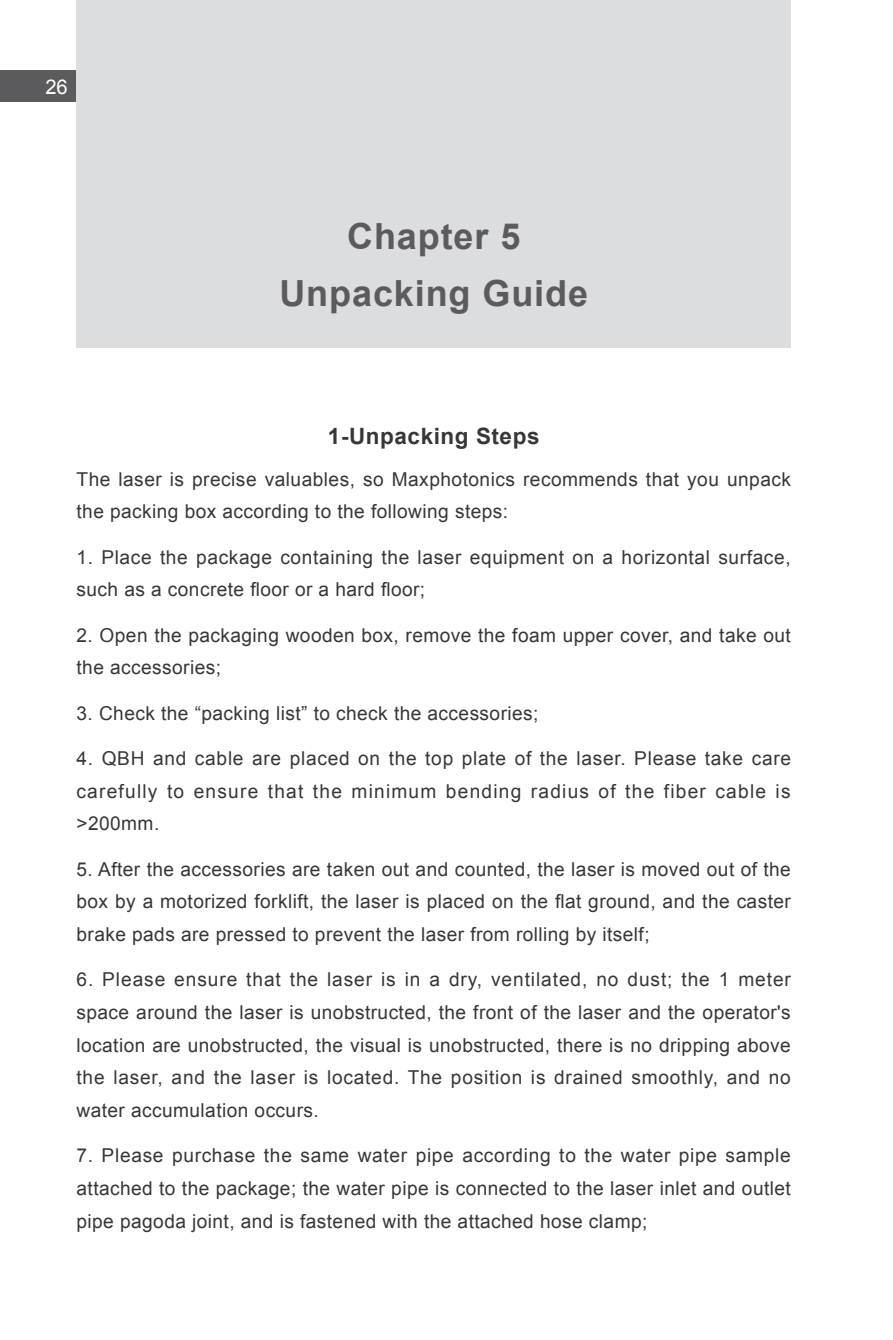
<style>
.page{position:relative;width:893px;height:1340px;background:#fff}
.page>*{position:absolute;margin:0;border:0;box-sizing:border-box;transform-origin:0 0}
.t1{font:700 36px/56.2px "Arial";letter-spacing:.025em;color:#5b5b5e;text-align:center}
.t2{font:700 22.5px "Arial";letter-spacing:.025em;color:#383738}
.t3{font:20.25px "Arial";color:#fff}
.t4{font:19.12px/32.6px "Arial";letter-spacing:.02em;color:#383738;text-align:justify}
</style>
<div class="page">
<div style="left:0;top:70px;width:77px;height:32px;background:#5b5b5e"></div>
<div style="left:77px;top:0;width:714px;height:348px;background:#dcddde"></div>
<p class="t3" style="left:45px;top:79px;width:24px">26</p>
<h1 class="t1" style="left:279px;top:212px;width:310px">Chapter 5<br>Unpacking Guide</h1>
<p class="t2" style="left:328px;top:428px;width:213px">1-Unpacking Steps</p>
<p class="t4" style="left:77px;top:464px;width:716px">The laser is precise valuables, so Maxphotonics recommends that you unpack the packing box according to the following steps:</p>
<p class="t4" style="left:77px;top:542px;width:716px">1. Place the package containing the laser equipment on a horizontal surface, such as a concrete 昀氀oor or a hard 昀氀oor;</p>
<p class="t4" style="left:77px;top:620px;width:716px">2. Open the packaging wooden box, remove the foam upper cover, and take out the accessories;</p>
<p class="t4" style="left:77px;top:698px;width:463px">3. Check the “packing list” to check the accessories;</p>
<p class="t4" style="left:77px;top:743px;width:716px">4. QBH and cable are placed on the top plate of the laser. Please take care carefully to ensure that the minimum bending radius of the fiber cable is &gt;200mm.</p>
<p class="t4" style="left:77px;top:854px;width:716px">5. After the accessories are taken out and counted, the laser is moved out of the box by a motorized forklift, the laser is placed on the 昀氀at ground, and the caster brake pads are pressed to prevent the laser from rolling by itself;</p>
<p class="t4" style="left:77px;top:965px;width:716px">6. Please ensure that the laser is in a dry, ventilated, no dust; the 1 meter space around the laser is unobstructed, the front of the laser and the operator's location are unobstructed, the visual is unobstructed, there is no dripping above the laser, and the laser is located. The position is drained smoothly, and no water accumulation occurs.</p>
<p class="t4" style="left:77px;top:1141px;width:716px">7. Please purchase the same water pipe according to the water pipe sample attached to the package; the water pipe is connected to the laser inlet and outlet pipe pagoda joint, and is fastened with the attached hose clamp;</p>
</div>
